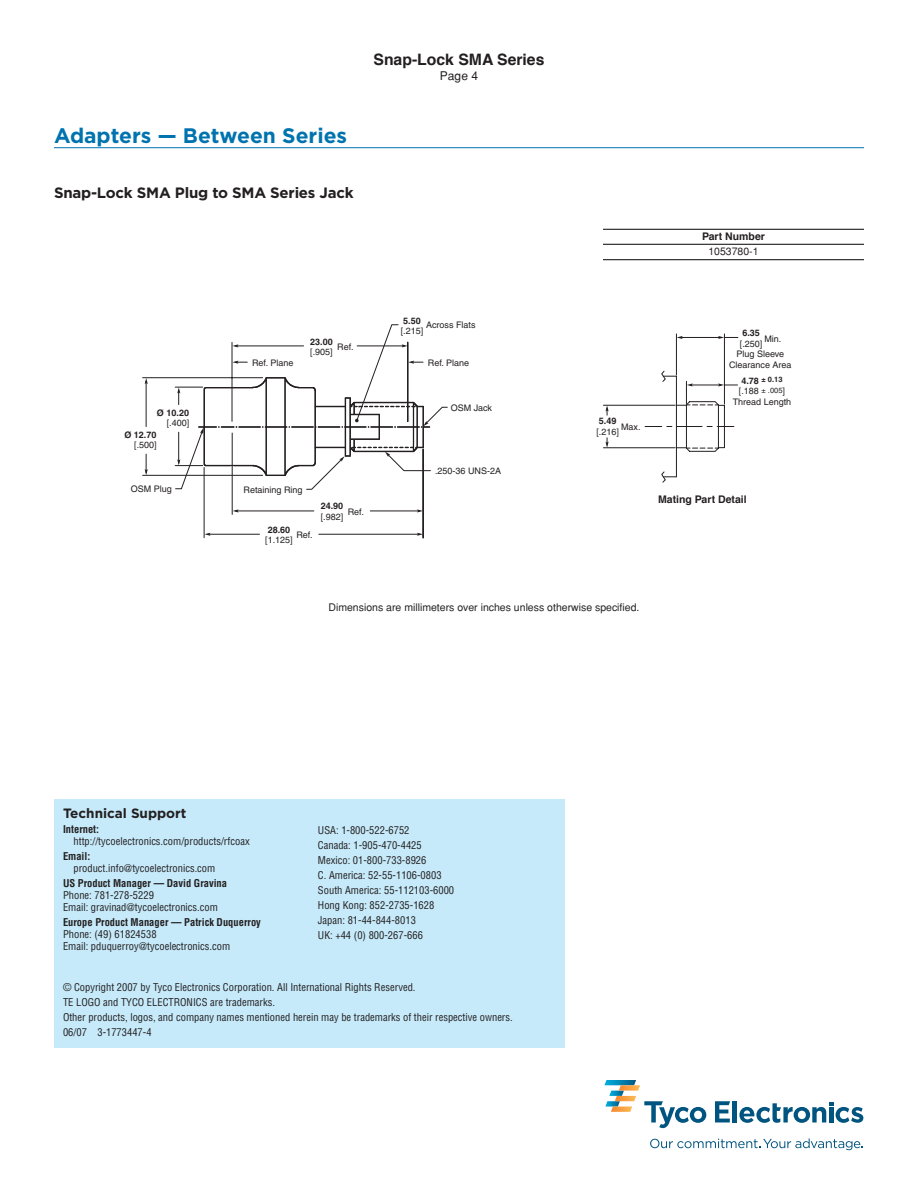
<style>
.page{position:relative;width:918px;height:1188px;background:#fff}
.page>*{position:absolute;margin:0;border:0;box-sizing:border-box;transform-origin:0 0}
.t1{font:700 21px "Gotham";color:#0073ae}
.t2{font:700 15.75px "Helvetica";color:#231f20}
.t3{font:700 15px "Gotham";letter-spacing:-.015em;color:#231f20}
.t4{font:700 13.5px "Gotham";color:#231f20}
.t5{font:12px "Helvetica";color:#231f20}
.t6{font:condensed 10.5px/15px "Helvetica";color:#231f20}
.t7{font:700 condensed 10.5px "Helvetica";color:#231f20}
.t8{font:10.5px "Helvetica";color:#231f20}
.t9{font:700 10.5px "Helvetica";color:#231f20}
.t10{font:9px/15.3px "Helvetica";color:#231f20;text-align:right}
.t11{font:700 9px "Helvetica";color:#231f20}
.t12{font:700 7.5px "Helvetica";color:#231f20}
.s1{font-size:9px}
</style>
<div class="page">
<div style="left:54px;top:800px;width:511px;height:248px;background:#c6eafa"></div>
<svg style="left:715px;top:1101px;width:15px;height:21px"></svg>
<hr style="left:733px;top:1101px;width:4px;height:22px;background:#005480">
<svg style="left:739px;top:1102px;width:124px;height:21px"></svg>
<svg style="left:650px;top:1138px;width:213px;height:12px"></svg>
<svg style="left:604px;top:1080px;width:102px;height:48px"></svg>
<hr style="left:54px;top:147px;width:810px;height:1px;background:#0073ae">
<img style="left:195px;top:373px;width:236px;height:107px">
<svg style="left:231px;top:410px;width:2px;height:13px"></svg>
<hr style="left:236px;top:346px;width:68px;height:1px;background:#231f20">
<hr style="left:232px;top:342px;width:1px;height:79px;background:#231f20">
<hr style="left:146px;top:381px;width:1px;height:46px;background:#231f20">
<hr style="left:143px;top:475px;width:120px;height:1px;background:#231f20">
<hr style="left:143px;top:377px;width:120px;height:1px;background:#231f20">
<svg style="left:232px;top:344px;width:6px;height:3px"></svg>
<svg style="left:232px;top:361px;width:15px;height:3px"></svg>
<svg style="left:385px;top:452px;width:46px;height:19px"></svg>
<svg style="left:306px;top:456px;width:39px;height:34px"></svg>
<svg style="left:145px;top:378px;width:3px;height:6px"></svg>
<svg style="left:145px;top:454px;width:3px;height:21px"></svg>
<hr style="left:319px;top:534px;width:101px;height:1px;background:#231f20">
<hr style="left:208px;top:534px;width:52px;height:1px;background:#231f20">
<hr style="left:423px;top:449px;width:1px;height:89px;background:#231f20">
<hr style="left:204px;top:467px;width:1px;height:71px;background:#231f20">
<svg style="left:204px;top:533px;width:7px;height:3px"></svg>
<svg style="left:417px;top:533px;width:6px;height:3px"></svg>
<svg style="left:175px;top:387px;width:28px;height:18px"></svg>
<svg style="left:175px;top:428px;width:28px;height:61px"></svg>
<hr style="left:370px;top:511px;width:50px;height:1px;background:#231f20">
<hr style="left:236px;top:511px;width:78px;height:1px;background:#231f20">
<hr style="left:232px;top:433px;width:1px;height:81px;background:#231f20">
<svg style="left:233px;top:509px;width:6px;height:4px"></svg>
<svg style="left:417px;top:509px;width:6px;height:4px"></svg>
<svg style="left:606px;top:406px;width:3px;height:9px"></svg>
<hr style="left:603px;top:448px;width:72px;height:1px;background:#231f20">
<hr style="left:603px;top:405px;width:72px;height:1px;background:#231f20">
<svg style="left:718px;top:336px;width:20px;height:3px"></svg>
<hr style="left:680px;top:337px;width:41px;height:1px;background:#231f20">
<hr style="left:724px;top:334px;width:1px;height:70px;background:#231f20">
<hr style="left:676px;top:334px;width:1px;height:41px;background:#231f20">
<svg style="left:645px;top:370px;width:93px;height:113px"></svg>
<svg style="left:606px;top:438px;width:3px;height:10px"></svg>
<svg style="left:355px;top:324px;width:93px;height:102px"></svg>
<hr style="left:603px;top:229px;width:261px;height:1px;background:#231f20">
<hr style="left:603px;top:244px;width:261px;height:1px;background:#231f20">
<hr style="left:603px;top:259px;width:261px;height:1px;background:#231f20">
<h1 class="t1" style="left:54px;top:127px;width:295px">Adapters — Between Series</h1>
<h3 class="t3" style="left:54px;top:187px;width:301px">Snap-Lock SMA Plug to SMA Series Jack</h3>
<h2 class="t2" style="left:374px;top:53px;width:172px">Snap-Lock SMA Series</h2>
<p class="t5" style="left:440px;top:72px;width:40px">Page 4</p>
<p class="t9" style="left:702px;top:232px;width:64px">Part Number</p>
<p class="t8" style="left:708px;top:248px;width:52px">1053780-1</p>
<p class="t11" style="left:157px;top:410px;width:34px">Ø 10.20</p>
<p class="t10" style="left:167px;top:417px;width:24px">[.400]</p>
<p class="t11" style="left:124px;top:431px;width:34px">Ø 12.70</p>
<p class="t10" style="left:134px;top:438px;width:24px">[.500]</p>
<p class="t10" style="left:131px;top:482px;width:43px">OSM Plug</p>
<p class="t11" style="left:310px;top:338px;width:24px">23.00</p>
<p class="t10" style="left:310px;top:345px;width:24px">[.905]</p>
<p class="t10" style="left:337px;top:340px;width:18px">Ref.</p>
<p class="t11" style="left:403px;top:317px;width:19px">5.50</p>
<p class="t10" style="left:401px;top:324px;width:24px">[.215]</p>
<p class="t10" style="left:426px;top:318px;width:51px">Across Flats</p>
<p class="t10" style="left:252px;top:356px;width:43px">Ref. Plane</p>
<p class="t10" style="left:428px;top:356px;width:43px">Ref. Plane</p>
<p class="t10" style="left:451px;top:401px;width:43px">OSM Jack</p>
<p class="t10" style="left:244px;top:483px;width:61px">Retaining Ring</p>
<p class="t11" style="left:268px;top:526px;width:24px">28.60</p>
<p class="t10" style="left:265px;top:533px;width:29px">[1.125]</p>
<p class="t10" style="left:296px;top:528px;width:18px">Ref.</p>
<p class="t11" style="left:321px;top:503px;width:24px">24.90</p>
<p class="t10" style="left:321px;top:510px;width:24px">[.982]</p>
<p class="t10" style="left:348px;top:505px;width:18px">Ref.</p>
<p class="t10" style="left:435px;top:464px;width:68px">.250-36 UNS-2A</p>
<p class="t11" style="left:599px;top:418px;width:19px">5.49</p>
<p class="t10" style="left:596px;top:425px;width:24px">[.216]</p>
<p class="t10" style="left:621px;top:420px;width:21px">Max.</p>
<p class="t11" style="left:742px;top:330px;width:19px">6.35</p>
<p class="t10" style="left:740px;top:337px;width:24px">[.250]</p>
<p class="t12" style="left:741px;top:377px;width:43px"><span class="s1">4.78</span> ± 0.13</p>
<p class="t10" style="left:733px;top:387px;width:60px;line-height:10.5px;text-align:center">[.188 <sup>±</sup> <sup>.005</sup>]<br>Thread Length</p>
<p class="t10" style="left:737px;top:332px;width:49px">Min.<br>Plug Sleeve</p>
<p class="t10" style="left:729px;top:358px;width:64px">Clearance Area</p>
<p class="t9" style="left:658px;top:494px;width:90px">Mating Part Detail</p>
<p class="t8" style="left:329px;top:603px;width:312px">Dimensions are millimeters over inches unless otherwise specified.</p>
<p class="t4" style="left:63px;top:808px;width:125px">Technical Support</p>
<p class="t7" style="left:63px;top:825px;width:38px">Internet:</p>
<p class="t6" style="left:74px;top:835px;width:178px">http://tycoelectronics.com/products/rfcoax</p>
<p class="t7" style="left:63px;top:852px;width:29px">Email:</p>
<p class="t6" style="left:74px;top:862px;width:143px">product.info@tycoelectronics.com</p>
<p class="t7" style="left:63px;top:879px;width:166px">US Product Manager — David Gravina</p>
<p class="t6" style="left:63px;top:890px;width:157px;line-height:12px">Phone: 781-278-5229<br>Email: gravinad@tycoelectronics.com</p>
<p class="t7" style="left:63px;top:918px;width:199px">Europe Product Manager — Patrick Duquerroy</p>
<p class="t6" style="left:63px;top:929px;width:169px;line-height:12px">Phone: (49) 61824538<br>Email: pduquerroy@tycoelectronics.com</p>
<p class="t6" style="left:318px;top:824px;width:138px">USA: 1-800-522-6752<br>Canada: 1-905-470-4425<br>Mexico: 01-800-733-8926<br>C. America: 52-55-1106-0803<br>South America: 55-112103-6000<br>Hong Kong: 852-2735-1628<br>Japan: 81-44-844-8013<br>UK: +44 (0) 800-267-666</p>
<p class="t6" style="left:63px;top:981px;width:451px">© Copyright 2007 by Tyco Electronics Corporation. All International Rights Reserved.<br>TE LOGO and TYCO ELECTRONICS are trademarks.<br>Other products, logos, and company names mentioned herein may be trademarks of their respective owners.<br>06/07 3-1773447-4</p>
</div>
